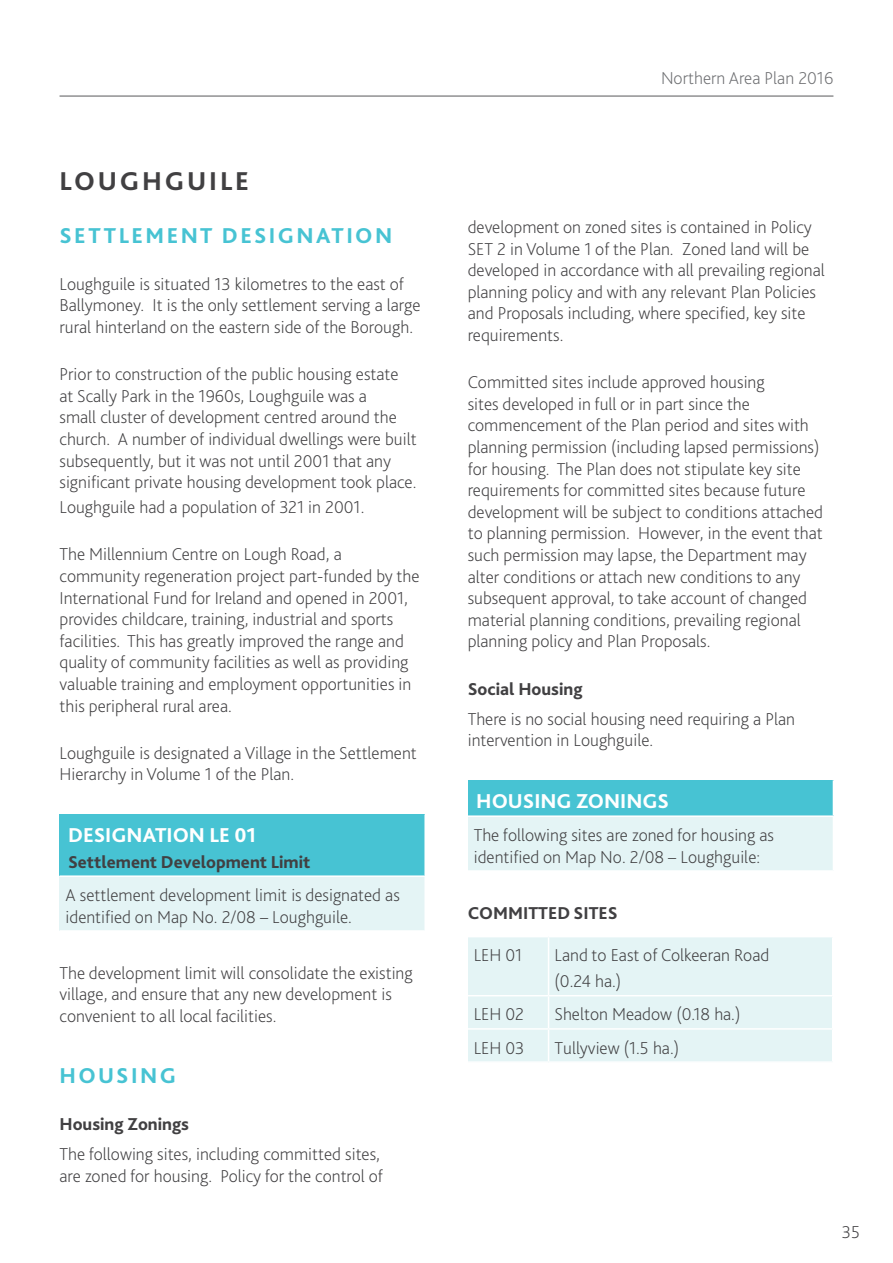
<style>
.page{position:relative;width:893px;height:1263px;background:#fff}
.page>*{position:absolute;margin:0;border:0;box-sizing:border-box;transform-origin:0 0}
.t1{font:800 27px "Bliss 2";letter-spacing:.1em;color:#414042}
.t2{font:800 22.5px "Bliss 2";letter-spacing:.105em;color:#47c3d3}
.t3{font:800 21px "Bliss 2";color:#fff}
.t4{font:200 18px/21.6px "Bliss 2";color:#414042}
.t5{font:800 18px "Bliss 2";color:#414042}
.t6{font:200 18px "Bliss 2";color:#6d6e71}
.s1{font-weight:800}
</style>
<div class="page">
<hr style="left:60px;top:96px;width:773px;height:1px;background:#58595b">
<div style="left:60px;top:814px;width:365px;height:62px;background:#47c3d3"></div>
<hr style="left:424px;top:814px;width:2px;height:61px;background:#fff">
<div style="left:468px;top:780px;width:365px;height:36px;background:#47c3d3"></div>
<div style="left:60px;top:876px;width:365px;height:55px;background:#e4f4f5"></div>
<hr style="left:60px;top:875px;width:366px;height:2px;background:#fff">
<hr style="left:424px;top:877px;width:2px;height:53px;background:#fff">
<hr style="left:60px;top:930px;width:366px;height:2px;background:#fff">
<div style="left:468px;top:816px;width:365px;height:55px;background:#e4f4f5"></div>
<hr style="left:468px;top:815px;width:366px;height:2px;background:#fff">
<hr style="left:468px;top:870px;width:366px;height:2px;background:#fff">
<div style="left:468px;top:937px;width:81px;height:59px;background:#e4f4f5"></div>
<div style="left:549px;top:937px;width:284px;height:59px;background:#e4f4f5"></div>
<div style="left:468px;top:996px;width:81px;height:33px;background:#e4f4f5"></div>
<div style="left:549px;top:996px;width:284px;height:33px;background:#e4f4f5"></div>
<div style="left:468px;top:1029px;width:81px;height:33px;background:#e4f4f5"></div>
<div style="left:549px;top:1029px;width:284px;height:33px;background:#e4f4f5"></div>
<hr style="left:548px;top:937px;width:1px;height:58px;background:#fff">
<hr style="left:832px;top:937px;width:1px;height:58px;background:#fff">
<hr style="left:468px;top:995px;width:81px;height:1px;background:#fff">
<hr style="left:549px;top:995px;width:284px;height:1px;background:#fff">
<hr style="left:548px;top:996px;width:1px;height:32px;background:#fff">
<hr style="left:832px;top:996px;width:1px;height:32px;background:#fff">
<hr style="left:468px;top:1028px;width:81px;height:2px;background:#fff">
<hr style="left:549px;top:1028px;width:284px;height:2px;background:#fff">
<hr style="left:548px;top:1030px;width:1px;height:31px;background:#fff">
<hr style="left:832px;top:1030px;width:1px;height:31px;background:#fff">
<hr style="left:468px;top:1061px;width:81px;height:2px;background:#fff">
<hr style="left:549px;top:1061px;width:284px;height:2px;background:#fff">
<h2 class="t1" style="left:60px;top:164px;width:191px">LOUGHGUILE</h2>
<p class="t2" style="left:60px;top:221px;width:334px">SETTLEMENT DESIGNATION</p>
<p class="t4" style="left:60px;top:273px;width:363px">Loughguile is situated 13 kilometres to the east of<br>Ballymoney. It is the only settlement serving a large rural hinterland on the eastern side of the Borough.</p>
<p class="t4" style="left:60px;top:363px;width:359px">Prior to construction of the public housing estate at Scally Park in the 1960s, Loughguile was a<br>small cluster of development centred around the church. A number of individual dwellings were built subsequently, but it was not until 2001 that any significant private housing development took place.</p>
<p class="t4" style="left:60px;top:496px;width:306px">Loughguile had a population of 321 in 2001.</p>
<p class="t4" style="left:60px;top:543px;width:362px">The Millennium Centre on Lough Road, a community regeneration project part-funded by the International Fund for Ireland and opened in 2001, provides childcare, training, industrial and sports facilities. This has greatly improved the range and quality of community facilities as well as providing valuable training and employment opportunities in this peripheral rural area.</p>
<p class="t4" style="left:60px;top:741px;width:359px">Loughguile is designated a Village in the Settlement<br>Hierarchy in Volume 1 of the Plan.</p>
<p class="t3" style="left:68px;top:822px;width:190px">DESIGNATION LE 01</p>
<p class="t4" style="left:66px;top:845px;width:336px;line-height:33.2px"><span class="s1">Settlement Development Limit<br></span>A settlement development limit is designated as</p>
<p class="t4" style="left:66px;top:905px;width:288px">identified on Map No. 2/08 – Loughguile.</p>
<p class="t4" style="left:60px;top:962px;width:355px">The development limit will consolidate the existing village, and ensure that any new development is convenient to all local facilities.</p>
<h3 class="t2" style="left:60px;top:1062px;width:118px">HOUSING</h3>
<h4 class="t5" style="left:60px;top:1113px;width:131px">Housing Zonings</h4>
<p class="t4" style="left:60px;top:1143px;width:325px">The following sites, including committed sites, are zoned for housing. Policy for the control of</p>
<p class="t6" style="left:661px;top:67px;width:174px">Northern Area Plan 2016</p>
<p class="t4" style="left:468px;top:216px;width:359px">development on zoned sites is contained in Policy SET 2 in Volume 1 of the Plan. Zoned land will be developed in accordance with all prevailing regional planning policy and with any relevant Plan Policies and Proposals including, where specified, key site requirements.</p>
<p class="t4" style="left:468px;top:371px;width:357px">Committed sites include approved housing<br>sites developed in full or in part since the commencement of the Plan period and sites with planning permission (including lapsed permissions) for housing. The Plan does not stipulate key site requirements for committed sites because future development will be subject to conditions attached to planning permission. However, in the event that such permission may lapse, the Department may alter conditions or attach new conditions to any subsequent approval, to take account of changed material planning conditions, prevailing regional planning policy and Plan Proposals.</p>
<h4 class="t5" style="left:468px;top:677px;width:116px">Social Housing</h4>
<p class="t4" style="left:468px;top:707px;width:329px">There is no social housing need requiring a Plan intervention in Loughguile.</p>
<p class="t3" style="left:476px;top:788px;width:194px">HOUSING ZONINGS</p>
<p class="t4" style="left:474px;top:824px;width:302px">The following sites are zoned for housing as identified on Map No. 2/08 – Loughguile:</p>
<p class="t5" style="left:468px;top:902px;width:151px">COMMITTED SITES</p>
<p class="t4" style="left:474px;top:944px;width:50px">LEH 01</p>
<p class="t4" style="left:555px;top:942px;width:216px;line-height:25.8px">Land to East of Colkeeran Road (0.24 ha.)</p>
<p class="t4" style="left:474px;top:1003px;width:52px">LEH 02</p>
<p class="t4" style="left:555px;top:1003px;width:187px">Shelton Meadow (0.18 ha.)</p>
<p class="t4" style="left:474px;top:1036px;width:52px">LEH 03</p>
<p class="t4" style="left:555px;top:1036px;width:126px">Tullyview (1.5 ha.)</p>
<p class="t4" style="left:842px;top:1220px;width:20px">35</p>
</div>
